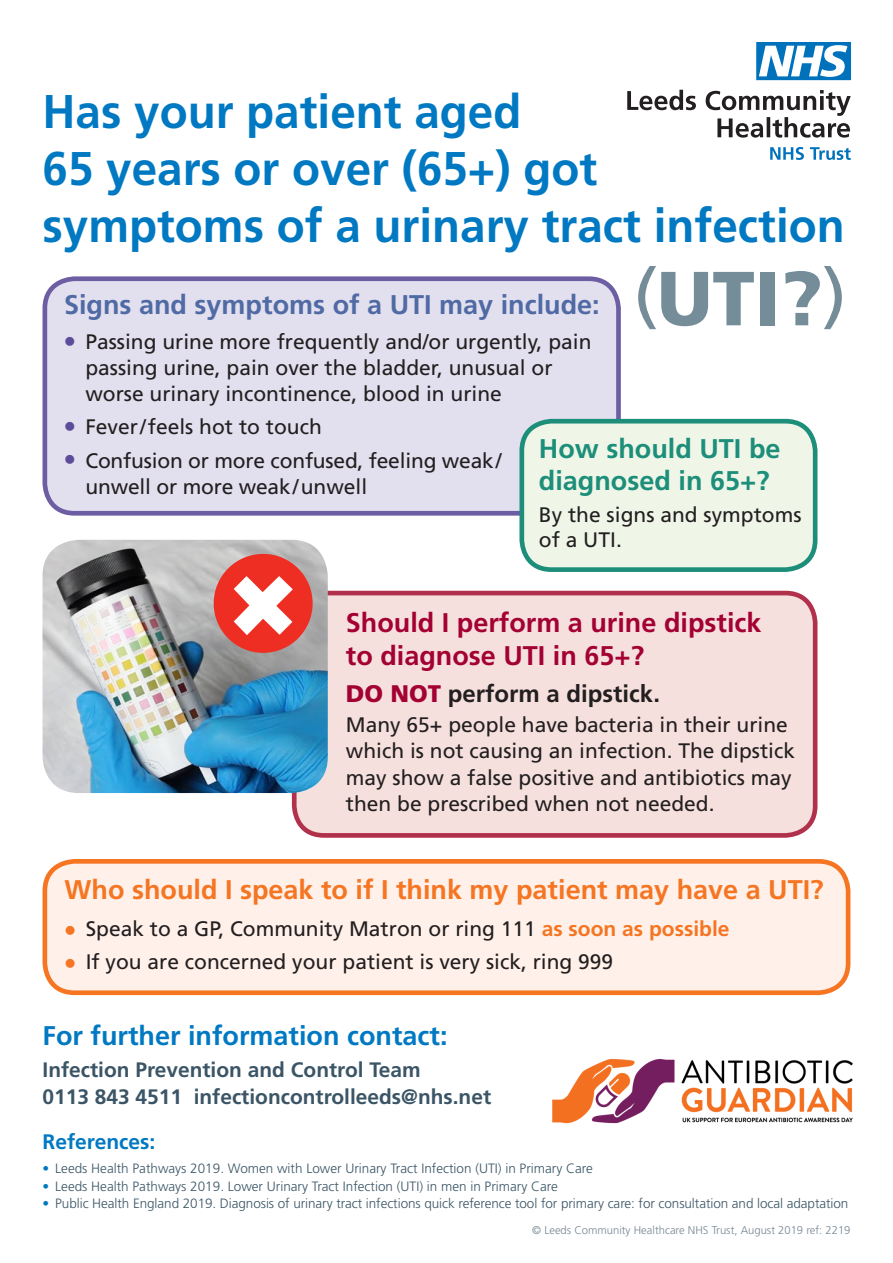
<style>
.page{position:relative;width:893px;height:1263px;background:#fff}
.page>*{position:absolute;margin:0;border:0;box-sizing:border-box;transform-origin:0 0}
.t1{font:900 76.5px "Frutiger";color:#758c99}
.t2{font:700 47.25px/56.7px "Frutiger";color:#0079c2}
.t3{font:700 27px/32.4px "Frutiger";color:#a40133}
.t4{font:700 27px "Frutiger";color:#f57523}
.t5{font:700 27px "Frutiger";color:#4f6aa4}
.t6{font:700 27px/32.4px "Frutiger";color:#1c8e79}
.t7{font:700 27px "Frutiger";color:#0079c2}
.t8{font:700 24px "Frutiger";color:#231f20}
.t9{font:21px/26.2px "Frutiger";color:#231f20}
.t10{font:700 21px "Frutiger";color:#0079c2}
.t11{font:700 20.85px "Frutiger";color:#3b5566}
.t12{font:300 13.5px "Frutiger";color:#3b5566}
.t13{font:300 11.25px "Frutiger";color:#778693}
.s1{font-weight:400;font-size:70.5px}
.s2{color:#5d4c99}
.s3{font-weight:900;color:#a40133}
.s4{color:#f57523}
.s5{font-weight:700;color:#f57523}
.s6{color:#0079c2}
</style>
<div class="page">
<div style="left:45px;top:861px;width:803px;height:132px;background:#fff1e9;border-radius:30px"></div>
<div style="left:43px;top:859px;width:807px;height:136px;border:5px solid #f57523;border-radius:30px"></div>
<div style="left:45px;top:279px;width:573px;height:234px;background:#e2dfee;border-radius:30px"></div>
<div style="left:43px;top:276px;width:578px;height:240px;border:5px solid #6d5da3;border-radius:30px"></div>
<div style="left:294px;top:593px;width:521px;height:242px;background:#f5e0dd;border-radius:30px"></div>
<div style="left:292px;top:591px;width:525px;height:247px;border:5px solid #b1314d;border-radius:30px"></div>
<img style="left:43px;top:540px;width:285px;height:253px">
<div style="left:522px;top:421px;width:293px;height:149px;background:#eff6e8;border-radius:30px"></div>
<div style="left:519px;top:419px;width:298px;height:153px;border:5px solid #1c8e79;border-radius:30px"></div>
<svg style="left:770px;top:147px;width:81px;height:13px"></svg>
<svg style="left:627px;top:90px;width:224px;height:48px"></svg>
<svg style="left:756px;top:42px;width:95px;height:38px"></svg>
<img style="left:552px;top:1059px;width:301px;height:65px">
<div style="left:214px;top:554px;width:99px;height:99px;background:#ee2e22;border-radius:50%"></div>
<svg style="left:234px;top:576px;width:59px;height:59px"></svg>
<p class="t2" style="left:43px;top:83px;width:556px">Has your patient aged<br>65 years or over (65+) got</p>
<p class="t2" style="left:43px;top:196px;width:804px">symptoms of a urinary tract infection</p>
<p class="t1" style="left:634px;top:252px;width:214px"><span class="s1">(</span>UTI?<span class="s1">)</span></p>
<p class="t5" style="left:64px;top:289px;width:537px">Signs and symptoms of a UTI may include:</p>
<p class="t9" style="left:85px;top:328px;width:508px;text-indent:-21px"><span class="s2">●</span> Passing urine more frequently and/or urgently, pain passing urine, pain over the bladder, unusual or worse urinary incontinence, blood in urine</p>
<p class="t9" style="left:64px;top:414px;width:259px"><span class="s2">●</span> Fever/feels hot to touch</p>
<p class="t9" style="left:85px;top:447px;width:418px;text-indent:-21px"><span class="s2">●</span> Confusion or more confused, feeling weak/ unwell or more weak/unwell</p>
<p class="t6" style="left:539px;top:432px;width:243px">How should UTI be diagnosed in 65+?</p>
<p class="t9" style="left:539px;top:502px;width:264px;line-height:25.2px">By the signs and symptoms of a UTI.</p>
<p class="t3" style="left:346px;top:606px;width:417px">Should I perform a urine dipstick to diagnose UTI in 65+?</p>
<p class="t8" style="left:346px;top:679px;width:316px"><span class="s3">DO NOT</span> perform a dipstick.</p>
<p class="t9" style="left:346px;top:711px;width:451px">Many 65+ people have bacteria in their urine which is not causing an infection. The dipstick may show a false positive and antibiotics may then be prescribed when not needed.</p>
<p class="t4" style="left:65px;top:873px;width:761px">Who should I speak to if I think my patient may have a UTI?</p>
<p class="t9" style="left:65px;top:915px;width:666px"><span class="s4">●</span> Speak to a GP, Community Matron or ring 111 <span class="s5">as soon as possible</span></p>
<p class="t9" style="left:65px;top:948px;width:550px"><span class="s4">●</span> If you are concerned your patient is very sick, ring 999</p>
<p class="t7" style="left:43px;top:1019px;width:407px">For further information contact:</p>
<p class="t11" style="left:43px;top:1057px;width:380px">Infection Prevention and Control Team</p>
<p class="t11" style="left:43px;top:1084px;width:450px">0113 843 4511 infectioncontrolleeds@nhs.net</p>
<p class="t10" style="left:43px;top:1129px;width:114px">References:</p>
<p class="t12" style="left:43px;top:1161px;width:552px"><span class="s6">•</span> Leeds Health Pathways 2019. Women with Lower Urinary Tract Infection (UTI) in Primary Care</p>
<p class="t12" style="left:43px;top:1178px;width:517px"><span class="s6">•</span> Leeds Health Pathways 2019. Lower Urinary Tract Infection (UTI) in men in Primary Care</p>
<p class="t12" style="left:43px;top:1195px;width:807px"><span class="s6">•</span> Public Health England 2019. Diagnosis of urinary tract infections quick reference tool for primary care: for consultation and local adaptation</p>
<p class="t13" style="left:532px;top:1223px;width:320px">© Leeds Community Healthcare NHS Trust, August 2019 ref: 2219</p>
</div>
